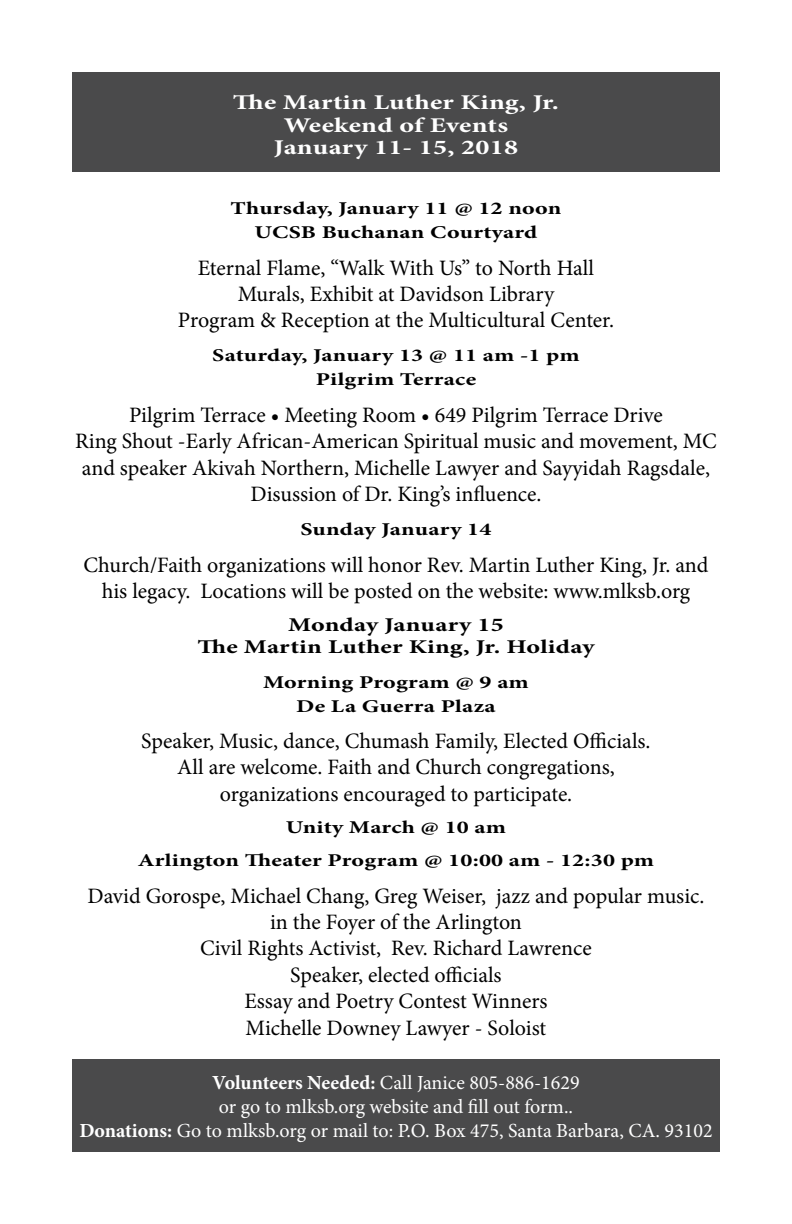
<style>
.page{position:relative;width:792px;height:1224px;background:#fff}
.page>*{position:absolute;margin:0;border:0;box-sizing:border-box;transform-origin:0 0}
.t1{font:22px/26.4px "Minion Pro";color:#000;text-align:center}
.t2{font:700 21px/22.4px "Minion Pro";letter-spacing:.005em;color:#fff;text-align:center;scale:1.33 1}
.t3{font:20px/24px "Minion Pro";color:#fff;text-align:center}
.t4{font:700 19.6px/22.6px "Minion Pro";color:#000;text-align:center;scale:1.33 1}
.t5{font:700 18px/24px "Minion Pro";letter-spacing:.01em;color:#000;text-align:center;scale:1.33 1}
.s1{font-weight:700}
</style>
<div class="page">
<div style="left:72px;top:72px;width:648px;height:99px;background:#4a4a4b"></div>
<div style="left:72px;top:1060px;width:648px;height:92px;background:#4a4a4b"></div>
<p class="t2" style="left:233px;top:91px;width:247px">The Martin Luther King, Jr.<br>Weekend of Events<br>January 11- 15, 2018</p>
<p class="t5" style="left:231px;top:196px;width:250px">Thursday, January 11 @ 12 noon<br>UCSB Buchanan Courtyard</p>
<p class="t1" style="left:178px;top:254px;width:438px">Eternal Flame, “Walk With Us” to North Hall<br>Murals, Exhibit at Davidson Library<br>Program &amp; Reception at the Multicultural Center.</p>
<p class="t5" style="left:212px;top:344px;width:278px">Saturday, January 13 @ 11 am -1 pm<br>Pilgrim Terrace</p>
<p class="t1" style="left:75px;top:402px;width:643px">Pilgrim Terrace • Meeting Room • 649 Pilgrim Terrace Drive<br>Ring Shout -Early African-American Spiritual music and movement, MC and speaker Akivah Northern, Michelle Lawyer and Sayyidah Ragsdale, Disussion of Dr. King’s influence.</p>
<p class="t5" style="left:300px;top:517px;width:145px">Sunday January 14</p>
<p class="t1" style="left:83px;top:552px;width:627px">Church/Faith organizations will honor Rev. Martin Luther King, Jr. and his legacy. Locations will be posted on the website: www.mlksb.org</p>
<p class="t4" style="left:197px;top:613px;width:301px">Monday January 15<br>The Martin Luther King, Jr. Holiday</p>
<p class="t5" style="left:263px;top:670px;width:201px">Morning Program @ 9 am<br>De La Guerra Plaza</p>
<p class="t1" style="left:141px;top:728px;width:511px">Speaker, Music, dance, Chumash Family, Elected Officials.<br>All are welcome. Faith and Church congregations, organizations encouraged to participate.</p>
<p class="t5" style="left:138px;top:811px;width:390px;line-height:32.6px">Unity March @ 10 am<br>Arlington Theater Program @ 10:00 am - 12:30 pm</p>
<p class="t1" style="left:87px;top:882px;width:619px">David Gorospe, Michael Chang, Greg Weiser, jazz and popular music. in the Foyer of the Arlington<br>Civil Rights Activist, Rev. Richard Lawrence<br>Speaker, elected officials<br>Essay and Poetry Contest Winners<br>Michelle Downey Lawyer - Soloist</p>
<p class="t3" style="left:79px;top:1071px;width:635px"><span class="s1">Volunteers Needed:</span> Call Janice 805-886-1629<br>or go to mlksb.org website and fill out form..<br><span class="s1">Donations:</span> Go to mlksb.org or mail to: P.O. Box 475, Santa Barbara, CA. 93102</p>
</div>
